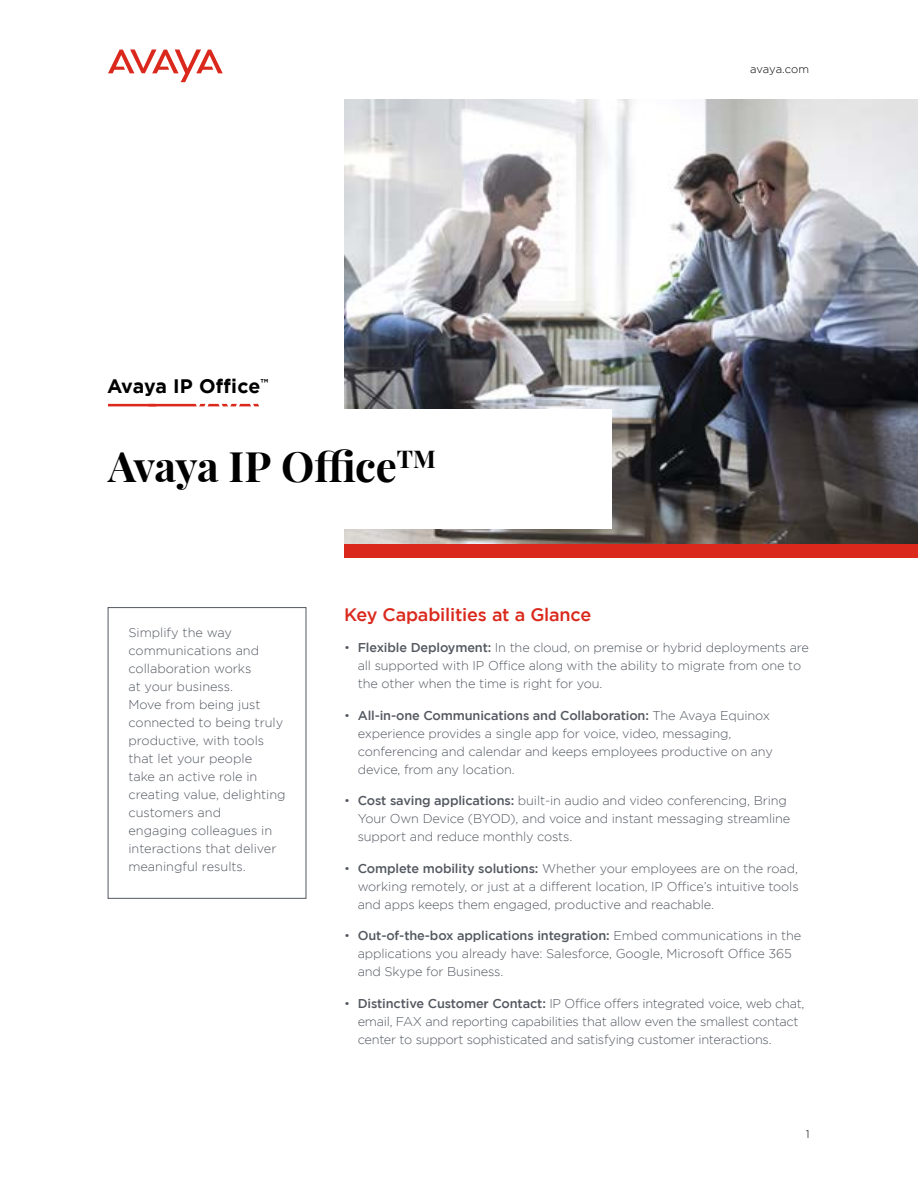
<style>
.page{position:relative;width:918px;height:1188px;background:#fff}
.page>*{position:absolute;margin:0;border:0;box-sizing:border-box;transform-origin:0 0}
.t1{font:700 42px "Playfair Display";letter-spacing:-.01em;color:#000}
.Partnership_Eyebrow{font:700 19.5px "Gotham";letter-spacing:.005em;color:#000}
.Body_Header{font:500 18px "Gotham";letter-spacing:-.01em;color:#da291c}
.Call_out_Body{font:300 12.75px/18px "Gotham";letter-spacing:-.01em;color:#535860}
.t2{font:300 11.25px "Gotham";letter-spacing:-.01em;color:#000}
.s1{font-weight:500}
</style>
<div class="page">
<img style="left:344px;top:99px;width:574px;height:445px">
<svg style="left:108px;top:49px;width:115px;height:33px"></svg>
<div style="left:344px;top:545px;width:574px;height:13px;background:#da291c"></div>
<div style="left:0;top:410px;width:612px;height:119px;background:#fff"></div>
<svg style="left:108px;top:404px;width:151px;height:2px"></svg>
<p class="Partnership_Eyebrow" style="left:107px;top:375px;width:163px">Avaya IP Office<sup>™</sup></p>
<p class="t1" style="left:108px;top:440px;width:329px">Avaya IP Office<sup>TM</sup></p>
<p class="t2" style="left:750px;top:63px;width:60px">avaya.com</p>
<p class="Call_out_Body" style="left:128px;top:624px;width:159px">Simplify the way communications and collaboration works<br>at your business.<br>Move from being just connected to being truly productive, with tools that let your people<br>take an active role in creating value, delighting customers and<br>engaging colleagues in interactions that deliver meaningful results.</p>
<p class="Body_Header" style="left:344px;top:604px;width:249px">Key Capabilities at a Glance</p>
<p class="Call_out_Body" style="left:358px;top:638px;width:453px;text-indent:-14px">• <span class="s1">Flexible Deployment:</span> In the cloud, on premise or hybrid deployments are all supported with IP Office along with the ability to migrate from one to the other when the time is right for you.</p>
<p class="Call_out_Body" style="left:358px;top:706px;width:417px;text-indent:-14px">• <span class="s1">All-in-one Communications and Collaboration:</span> The Avaya Equinox experience provides a single app for voice, video, messaging, conferencing and calendar and keeps employees productive on any device, from any location.</p>
<p class="Call_out_Body" style="left:358px;top:791px;width:434px;text-indent:-14px">• <span class="s1">Cost saving applications:</span> built-in audio and video conferencing, Bring<br>Your Own Device (BYOD), and voice and instant messaging streamline support and reduce monthly costs.</p>
<p class="Call_out_Body" style="left:358px;top:859px;width:442px;text-align:justify;text-indent:-14px">• <span class="s1">Complete mobility solutions:</span> Whether your employees are on the road, working remotely, or just at a different location, IP Office’s intuitive tools and apps keeps them engaged, productive and reachable.</p>
<p class="Call_out_Body" style="left:358px;top:926px;width:445px;text-indent:-14px">• <span class="s1">Out-of-the-box applications integration:</span> Embed communications in the applications you already have: Salesforce, Google, Microsoft Office 365 and Skype for Business.</p>
<p class="Call_out_Body" style="left:358px;top:994px;width:448px;text-indent:-14px">• <span class="s1">Distinctive Customer Contact:</span> IP Office offers integrated voice, web chat, email, FAX and reporting capabilities that allow even the smallest contact center to support sophisticated and satisfying customer interactions.</p>
<p class="t2" style="left:806px;top:1128px;width:5px">1</p>
</div>
